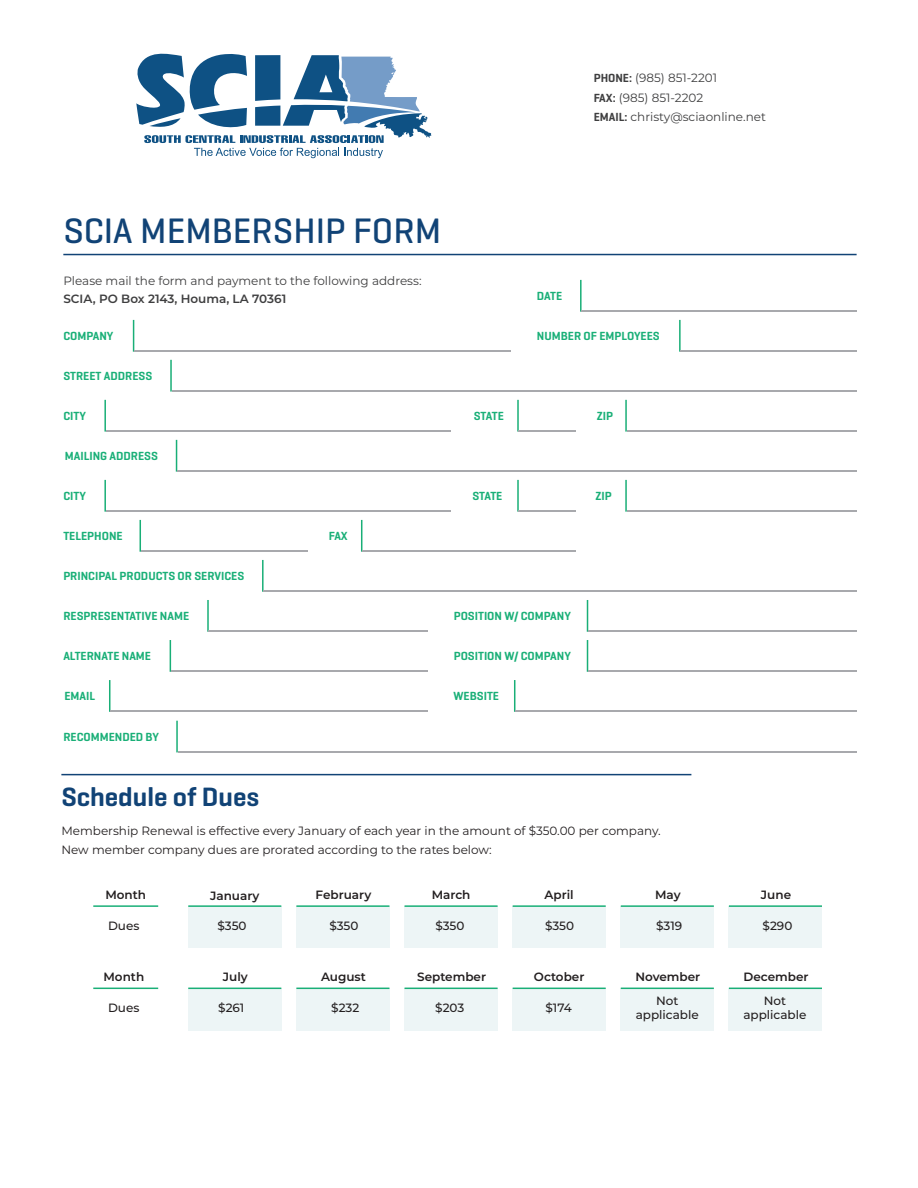
<style>
.page{position:relative;width:918px;height:1188px;background:#fff}
.page>*{position:absolute;margin:0;border:0;box-sizing:border-box;transform-origin:0 0}
.t1{font:500 36px "Geogrotesque";color:#114376}
.t2{font:600 27px "Geogrotesque";color:#114376}
.t3{font:600 12px "Geogrotesque";color:#19af77}
.t4{font:12px/18.9px "Montserrat";color:#231f20}
.t5{font:12px/19.5px "Montserrat";color:#3e3e3f}
.t6{font:600 12px "Montserrat";color:#231f20}
.t7{font:500 12px/14.4px "Montserrat";color:#231f20;text-align:center}
.t8{font:600 12px "Montserrat";color:#3e3e3f}
.s1{font-family:"Geogrotesque";font-weight:600}
</style>
<div class="page">
<div style="left:188px;top:906px;width:93px;height:42px;background:#edf5f6"></div>
<div style="left:188px;top:988px;width:93px;height:43px;background:#edf5f6"></div>
<hr style="left:188px;top:905px;width:93px;height:2px;background:#19af77">
<hr style="left:188px;top:988px;width:93px;height:1px;background:#19af77">
<div style="left:296px;top:906px;width:93px;height:42px;background:#edf5f6"></div>
<div style="left:296px;top:988px;width:93px;height:43px;background:#edf5f6"></div>
<hr style="left:296px;top:905px;width:93px;height:2px;background:#19af77">
<hr style="left:296px;top:988px;width:93px;height:1px;background:#19af77">
<div style="left:405px;top:906px;width:93px;height:42px;background:#edf5f6"></div>
<div style="left:405px;top:988px;width:93px;height:43px;background:#edf5f6"></div>
<hr style="left:405px;top:905px;width:93px;height:2px;background:#19af77">
<hr style="left:405px;top:988px;width:93px;height:1px;background:#19af77">
<div style="left:513px;top:906px;width:93px;height:42px;background:#edf5f6"></div>
<div style="left:513px;top:988px;width:93px;height:43px;background:#edf5f6"></div>
<hr style="left:513px;top:905px;width:93px;height:2px;background:#19af77">
<hr style="left:513px;top:988px;width:93px;height:1px;background:#19af77">
<div style="left:621px;top:906px;width:93px;height:42px;background:#edf5f6"></div>
<div style="left:621px;top:988px;width:93px;height:43px;background:#edf5f6"></div>
<hr style="left:621px;top:905px;width:93px;height:2px;background:#19af77">
<hr style="left:621px;top:988px;width:93px;height:1px;background:#19af77">
<div style="left:729px;top:906px;width:93px;height:42px;background:#edf5f6"></div>
<div style="left:729px;top:988px;width:93px;height:43px;background:#edf5f6"></div>
<hr style="left:729px;top:905px;width:93px;height:2px;background:#19af77">
<hr style="left:729px;top:988px;width:93px;height:1px;background:#19af77">
<hr style="left:133px;top:320px;width:1px;height:32px;background:#19af77">
<hr style="left:679px;top:320px;width:2px;height:32px;background:#19af77">
<hr style="left:580px;top:280px;width:2px;height:32px;background:#19af77">
<hr style="left:170px;top:360px;width:2px;height:32px;background:#19af77">
<hr style="left:176px;top:440px;width:1px;height:32px;background:#19af77">
<hr style="left:104px;top:480px;width:2px;height:32px;background:#19af77">
<hr style="left:140px;top:520px;width:1px;height:32px;background:#19af77">
<hr style="left:361px;top:520px;width:1px;height:32px;background:#19af77">
<hr style="left:262px;top:560px;width:2px;height:32px;background:#19af77">
<hr style="left:207px;top:600px;width:2px;height:32px;background:#19af77">
<hr style="left:170px;top:640px;width:1px;height:32px;background:#19af77">
<hr style="left:587px;top:600px;width:1px;height:32px;background:#19af77">
<hr style="left:587px;top:640px;width:1px;height:32px;background:#19af77">
<hr style="left:176px;top:721px;width:2px;height:31px;background:#19af77">
<hr style="left:104px;top:400px;width:2px;height:32px;background:#19af77">
<hr style="left:517px;top:400px;width:2px;height:32px;background:#19af77">
<hr style="left:625px;top:400px;width:2px;height:32px;background:#19af77">
<hr style="left:517px;top:480px;width:2px;height:32px;background:#19af77">
<hr style="left:625px;top:480px;width:2px;height:32px;background:#19af77">
<hr style="left:109px;top:680px;width:1px;height:32px;background:#19af77">
<hr style="left:514px;top:680px;width:1px;height:32px;background:#19af77">
<hr style="left:134px;top:351px;width:376px;height:1px;background:#a8a9ad">
<hr style="left:172px;top:390px;width:685px;height:2px;background:#a8a9ad">
<hr style="left:106px;top:430px;width:345px;height:2px;background:#a8a9ad">
<hr style="left:519px;top:430px;width:57px;height:2px;background:#a8a9ad">
<hr style="left:627px;top:430px;width:230px;height:2px;background:#a8a9ad">
<hr style="left:519px;top:511px;width:57px;height:1px;background:#a8a9ad">
<hr style="left:362px;top:551px;width:214px;height:1px;background:#a8a9ad">
<hr style="left:627px;top:511px;width:230px;height:1px;background:#a8a9ad">
<hr style="left:177px;top:470px;width:680px;height:2px;background:#a8a9ad">
<hr style="left:106px;top:511px;width:345px;height:1px;background:#a8a9ad">
<hr style="left:141px;top:551px;width:166px;height:1px;background:#a8a9ad">
<hr style="left:264px;top:591px;width:593px;height:1px;background:#a8a9ad">
<hr style="left:588px;top:631px;width:269px;height:1px;background:#a8a9ad">
<hr style="left:110px;top:711px;width:318px;height:1px;background:#a8a9ad">
<hr style="left:515px;top:711px;width:342px;height:1px;background:#a8a9ad">
<hr style="left:681px;top:351px;width:176px;height:1px;background:#a8a9ad">
<hr style="left:582px;top:311px;width:275px;height:1px;background:#a8a9ad">
<hr style="left:209px;top:631px;width:219px;height:1px;background:#a8a9ad">
<hr style="left:588px;top:671px;width:269px;height:1px;background:#a8a9ad">
<hr style="left:178px;top:751px;width:679px;height:1px;background:#a8a9ad">
<hr style="left:171px;top:671px;width:257px;height:1px;background:#a8a9ad">
<hr style="left:63px;top:254px;width:794px;height:1px;background:#114376">
<hr style="left:61px;top:774px;width:630px;height:1px;background:#114376">
<hr style="left:93px;top:905px;width:65px;height:2px;background:#19af77">
<hr style="left:93px;top:988px;width:65px;height:1px;background:#19af77">
<svg style="left:136px;top:54px;width:295px;height:104px"></svg>
<h1 class="t1" style="left:63px;top:208px;width:379px">SCIA MEMBERSHIP FORM</h1>
<p class="t5" style="left:63px;top:271px;width:360px">Please mail the form and payment to the following address:</p>
<p class="t8" style="left:63px;top:291px;width:224px">SCIA, PO Box 2143, Houma, LA 70361</p>
<p class="t5" style="left:594px;top:68px;width:174px"><span class="s1">PHONE:</span> (985) 851-2201<br><span class="s1">FAX:</span> (985) 851-2202<br><span class="s1">EMAIL:</span> christy@sciaonline.net</p>
<p class="t3" style="left:537px;top:288px;width:27px">DATE</p>
<p class="t3" style="left:63px;top:328px;width:52px">COMPANY</p>
<p class="t3" style="left:537px;top:328px;width:124px">NUMBER OF EMPLOYEES</p>
<p class="t3" style="left:63px;top:368px;width:90px">STREET ADDRESS</p>
<p class="t3" style="left:63px;top:408px;width:24px">CITY</p>
<p class="t3" style="left:474px;top:408px;width:32px">STATE</p>
<p class="t3" style="left:597px;top:408px;width:18px">ZIP</p>
<p class="t3" style="left:65px;top:448px;width:95px">MAILING ADDRESS</p>
<p class="t3" style="left:63px;top:488px;width:24px">CITY</p>
<p class="t3" style="left:472px;top:489px;width:32px">STATE</p>
<p class="t3" style="left:595px;top:489px;width:18px">ZIP</p>
<p class="t3" style="left:63px;top:528px;width:61px">TELEPHONE</p>
<p class="t3" style="left:329px;top:528px;width:21px">FAX</p>
<p class="t3" style="left:63px;top:568px;width:182px">PRINCIPAL PRODUCTS OR SERVICES</p>
<p class="t3" style="left:63px;top:609px;width:127px">RESPRESENTATIVE NAME</p>
<p class="t3" style="left:63px;top:649px;width:89px">ALTERNATE NAME</p>
<p class="t3" style="left:454px;top:609px;width:119px">POSITION W/ COMPANY</p>
<p class="t3" style="left:454px;top:649px;width:119px">POSITION W/ COMPANY</p>
<p class="t3" style="left:64px;top:689px;width:32px">EMAIL</p>
<p class="t3" style="left:454px;top:689px;width:47px">WEBSITE</p>
<p class="t3" style="left:63px;top:729px;width:97px">RECOMMENDED BY</p>
<h2 class="t2" style="left:61px;top:780px;width:199px">Schedule of Dues</h2>
<p class="t4" style="left:61px;top:820px;width:601px">Membership Renewal is effective every January of each year in the amount of $350.00 per company.<br>New member company dues are prorated according to the rates below:</p>
<p class="t6" style="left:105px;top:886px;width:42px">Month</p>
<p class="t7" style="left:108px;top:918px;width:33px">Dues</p>
<p class="t6" style="left:545px;top:886px;width:31px">April</p>
<p class="t6" style="left:316px;top:886px;width:57px">February</p>
<p class="t7" style="left:329px;top:918px;width:31px">$350</p>
<p class="t6" style="left:432px;top:886px;width:40px">March</p>
<p class="t6" style="left:655px;top:886px;width:27px">May</p>
<p class="t7" style="left:656px;top:918px;width:28px">$319</p>
<p class="t6" style="left:210px;top:888px;width:51px">January</p>
<p class="t7" style="left:218px;top:918px;width:31px">$350</p>
<p class="t7" style="left:435px;top:918px;width:31px">$350</p>
<p class="t7" style="left:545px;top:918px;width:31px">$350</p>
<p class="t6" style="left:104px;top:968px;width:42px">Month</p>
<p class="t7" style="left:108px;top:1000px;width:33px">Dues</p>
<p class="t6" style="left:223px;top:968px;width:26px">July</p>
<p class="t7" style="left:218px;top:1000px;width:28px">$261</p>
<p class="t6" style="left:321px;top:968px;width:46px">August</p>
<p class="t7" style="left:331px;top:1000px;width:30px">$232</p>
<p class="t6" style="left:417px;top:968px;width:70px">September</p>
<p class="t7" style="left:435px;top:1000px;width:31px">$203</p>
<p class="t6" style="left:534px;top:968px;width:52px">October</p>
<p class="t7" style="left:546px;top:1000px;width:28px">$174</p>
<p class="t6" style="left:635px;top:968px;width:66px">November</p>
<p class="t7" style="left:636px;top:993px;width:65px">Not applicable</p>
<p class="t6" style="left:761px;top:886px;width:32px">June</p>
<p class="t7" style="left:763px;top:918px;width:31px">$290</p>
<p class="t6" style="left:744px;top:968px;width:67px">December</p>
<p class="t7" style="left:743px;top:993px;width:65px">Not applicable</p>
</div>
